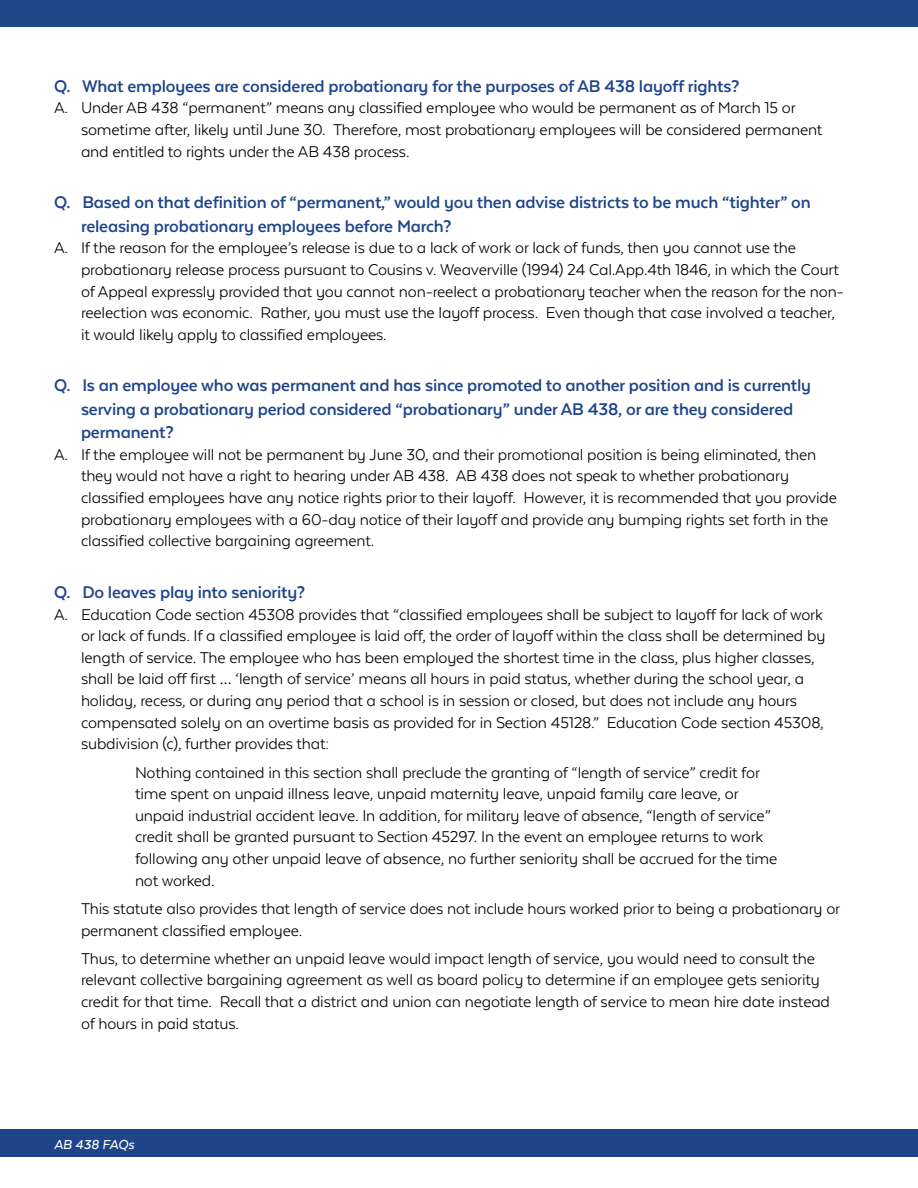
<style>
.page{position:relative;width:918px;height:1188px;background:#fff}
.page>*{position:absolute;margin:0;border:0;box-sizing:border-box;transform-origin:0 0}
.t1{font:700 19.5px/23.4px "Texta Alt";letter-spacing:-.01em;color:#1f448a}
.t2{font:18px/21.6px "Texta Alt";letter-spacing:-.01em;color:#000}
.t3{font:italic 500 15px "Texta";color:#fff}
</style>
<div class="page">
<div style="left:0;top:0;width:918px;height:27px;background:#1d4788"></div>
<div style="left:0;top:1130px;width:918px;height:26px;background:#1f448a"></div>
<p class="t1" style="left:54px;top:74px;width:687px">Q. What employees are considered probationary for the purposes of AB 438 layoff rights?</p>
<p class="t2" style="left:81px;top:97px;width:743px;text-indent:-27px">A. Under AB 438 “permanent” means any classified employee who would be permanent as of March 15 or sometime after, likely until June 30. Therefore, most probationary employees will be considered permanent and entitled to rights under the AB 438 process.</p>
<p class="t1" style="left:81px;top:191px;width:731px;text-indent:-27px">Q. Based on that definition of “permanent,” would you then advise districts to be much “tighter” on releasing probationary employees before March?</p>
<p class="t2" style="left:81px;top:237px;width:764px;text-indent:-27px">A. If the reason for the employee’s release is due to a lack of work or lack of funds, then you cannot use the probationary release process pursuant to Cousins v. Weaverville (1994) 24 Cal.App.4th 1846, in which the Court of Appeal expressly provided that you cannot non-reelect a probationary teacher when the reason for the non&shy;reelection was economic. Rather, you must use the layoff process. Even though that case involved a teacher, it would likely apply to classified employees.</p>
<p class="t1" style="left:81px;top:374px;width:732px;text-indent:-27px">Q. Is an employee who was permanent and has since promoted to another position and is currently serving a probationary period considered “probationary” under AB 438, or are they considered permanent?</p>
<p class="t2" style="left:81px;top:444px;width:758px;text-indent:-27px">A. If the employee will not be permanent by June 30, and their promotional position is being eliminated, then they would not have a right to hearing under AB 438. AB 438 does not speak to whether probationary classified employees have any notice rights prior to their layoff. However, it is recommended that you provide probationary employees with a 60-day notice of their layoff and provide any bumping rights set forth in the classified collective bargaining agreement.</p>
<p class="t1" style="left:54px;top:580px;width:253px">Q. Do leaves play into seniority?</p>
<p class="t2" style="left:81px;top:603px;width:746px;text-indent:-27px">A. Education Code section 45308 provides that “classified employees shall be subject to layoff for lack of work or lack of funds. If a classified employee is laid off, the order of layoff within the class shall be determined by length of service. The employee who has been employed the shortest time in the class, plus higher classes, shall be laid off first … ‘length of service’ means all hours in paid status, whether during the school year, a holiday, recess, or during any period that a school is in session or closed, but does not include any hours compensated solely on an overtime basis as provided for in Section 45128.” Education Code section 45308, subdivision (c), further provides that:</p>
<p class="t2" style="left:135px;top:761px;width:644px">Nothing contained in this section shall preclude the granting of “length of service” credit for time spent on unpaid illness leave, unpaid maternity leave, unpaid family care leave, or unpaid industrial accident leave. In addition, for military leave of absence, “length of service” credit shall be granted pursuant to Section 45297. In the event an employee returns to work following any other unpaid leave of absence, no further seniority shall be accrued for the time not worked.</p>
<p class="t2" style="left:81px;top:898px;width:761px">This statute also provides that length of service does not include hours worked prior to being a probationary or permanent classified employee.</p>
<p class="t2" style="left:81px;top:948px;width:751px">Thus, to determine whether an unpaid leave would impact length of service, you would need to consult the relevant collective bargaining agreement as well as board policy to determine if an employee gets seniority credit for that time. Recall that a district and union can negotiate length of service to mean hire date instead of hours in paid status.</p>
<p class="t3" style="left:54px;top:1137px;width:82px">AB 438 FAQs</p>
</div>
